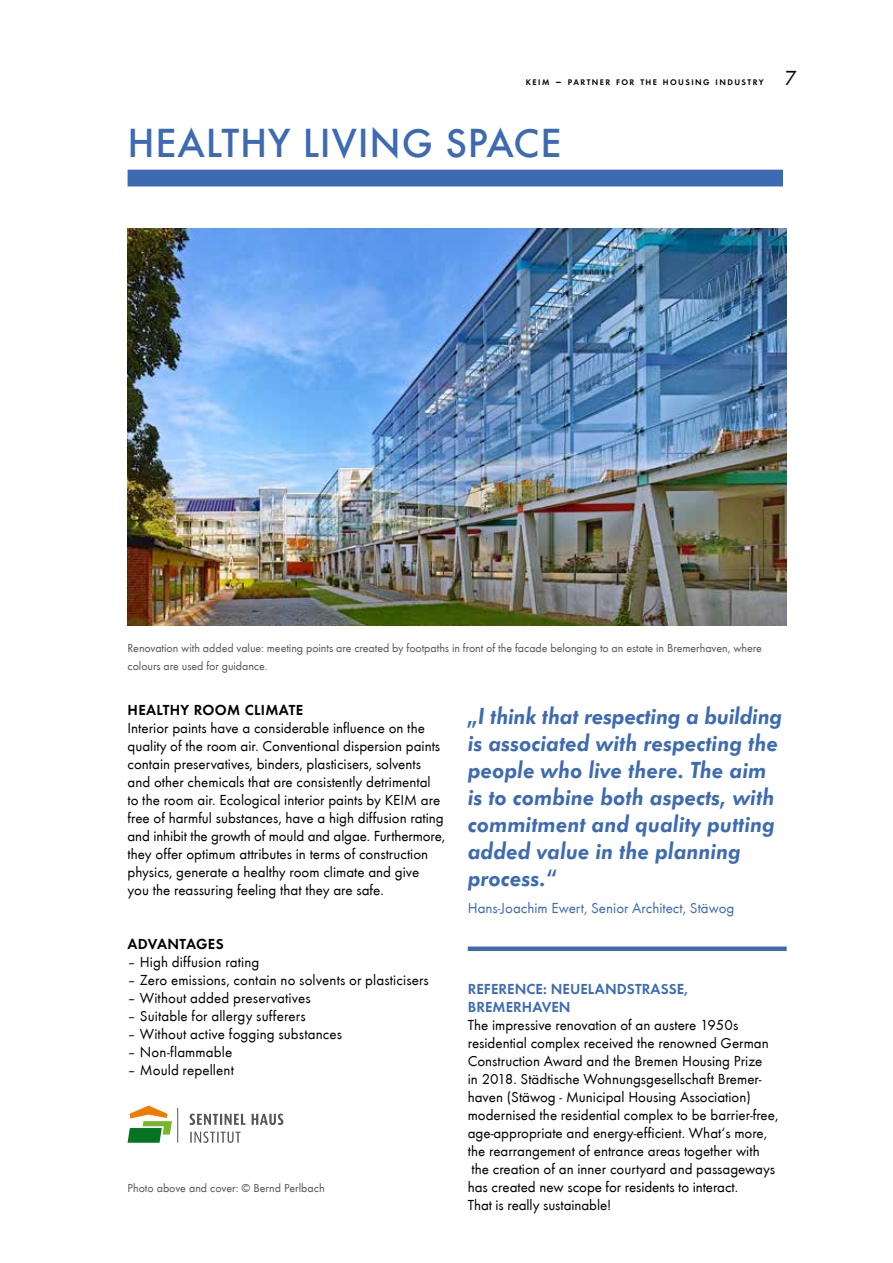
<style>
.page{position:relative;width:893px;height:1263px;background:#fff}
.page>*{position:absolute;margin:0;border:0;box-sizing:border-box;transform-origin:0 0}
.t1{font:500 42px "Futura T";letter-spacing:.02em;color:#3d6bb3}
.t2{font:24px/27px "Futura T Demi Obli";color:#3d6bb3}
.t3{font:21px "Futura T Boo";color:#000}
.t4{font:15px/18px "Futura T Boo";color:#000}
.t5{font:15px "Futura T Boo";color:#3d6bb3}
.t6{font:15px/18px "Futura T Dem";letter-spacing:.005em;color:#3d6bb3}
.t7{font:15px "Futura T Dem";letter-spacing:.025em;color:#000}
.t8{font:12px/18px "Futura T Boo";letter-spacing:-.005em;color:#565655}
.t9{font:8.4px "Futura T Dem";letter-spacing:.17em;color:#000}
.s1{font-size:12px}
</style>
<div class="page">
<div style="left:128px;top:170px;width:655px;height:16px;background:#3d6bb3"></div>
<img style="left:128px;top:229px;width:659px;height:396px">
<div style="left:468px;top:946px;width:319px;height:5px;background:#3d6bb3"></div>
<svg style="left:190px;top:1131px;width:51px;height:12px"></svg>
<svg style="left:190px;top:1113px;width:93px;height:12px"></svg>
<svg style="left:128px;top:1105px;width:44px;height:38px"></svg>
<hr style="left:177px;top:1108px;width:1px;height:35px;background:#565655">
<p class="t9" style="left:526px;top:77px;width:239px">KEIM <span class="s1">–</span> PARTNER FOR THE HOUSING INDUSTRY</p>
<h3 class="t3" style="left:785px;top:66px;width:13px">7</h3>
<h1 class="t1" style="left:128px;top:119px;width:435px">HEALTHY LIVING SPACE</h1>
<p class="t8" style="left:128px;top:639px;width:636px">Renovation with added value: meeting points are created by footpaths in front of the facade belonging to an estate in Bremerhaven, where colours are used for guidance.</p>
<p class="t7" style="left:128px;top:701px;width:177px">HEALTHY ROOM CLIMATE</p>
<p class="t4" style="left:128px;top:719px;width:319px">Interior paints have a considerable influence on the quality of the room air. Conventional dispersion paints contain preservatives, binders, plasticisers, solvents and other chemicals that are consistently detrimental to the room air. Ecological interior paints by KEIM are free of harmful substances, have a high diffusion rating and inhibit the growth of mould and algae. Furthermore, they offer optimum attributes in terms of construction physics, generate a healthy room climate and give<br>you the reassuring feeling that they are safe.</p>
<p class="t7" style="left:128px;top:935px;width:98px">ADVANTAGES</p>
<p class="t4" style="left:128px;top:953px;width:133px">– High diffusion rating</p>
<p class="t4" style="left:128px;top:971px;width:303px">– Zero emissions, contain no solvents or plasticisers</p>
<p class="t4" style="left:128px;top:989px;width:185px">– Without added preservatives</p>
<p class="t4" style="left:128px;top:1007px;width:180px">– Suitable for allergy sufferers</p>
<p class="t4" style="left:128px;top:1025px;width:216px">– Without active fogging substances</p>
<p class="t4" style="left:128px;top:1043px;width:106px">– Non-flammable</p>
<p class="t4" style="left:128px;top:1061px;width:108px">– Mould repellent</p>
<p class="t8" style="left:128px;top:1179px;width:199px">Photo above and cover: © Bernd Perlbach</p>
<h2 class="t2" style="left:468px;top:702px;width:316px">„I think that respecting a building is associated with respecting the people who live there. The aim is to combine both aspects, with commitment and quality putting added value in the planning process.“</h2>
<p class="t5" style="left:468px;top:900px;width:268px">Hans-Joachim Ewert, Senior Architect, Stäwog</p>
<p class="t6" style="left:468px;top:980px;width:222px">REFERENCE: NEUELANDSTRASSE,<br>BREMERHAVEN</p>
<p class="t4" style="left:468px;top:1016px;width:312px">The impressive renovation of an austere 1950s residential complex received the renowned German Construction Award and the Bremen Housing Prize<br>in 2018. Städtische Wohnungsgesellschaft Bremer&shy;haven (Stäwog - Municipal Housing Association) modernised the residential complex to be barrier-free, age-appropriate and energy-efficient. What‘s more, the rearrangement of entrance areas together with the creation of an inner courtyard and passageways has created new scope for residents to interact.<br>That is really sustainable!</p>
</div>
